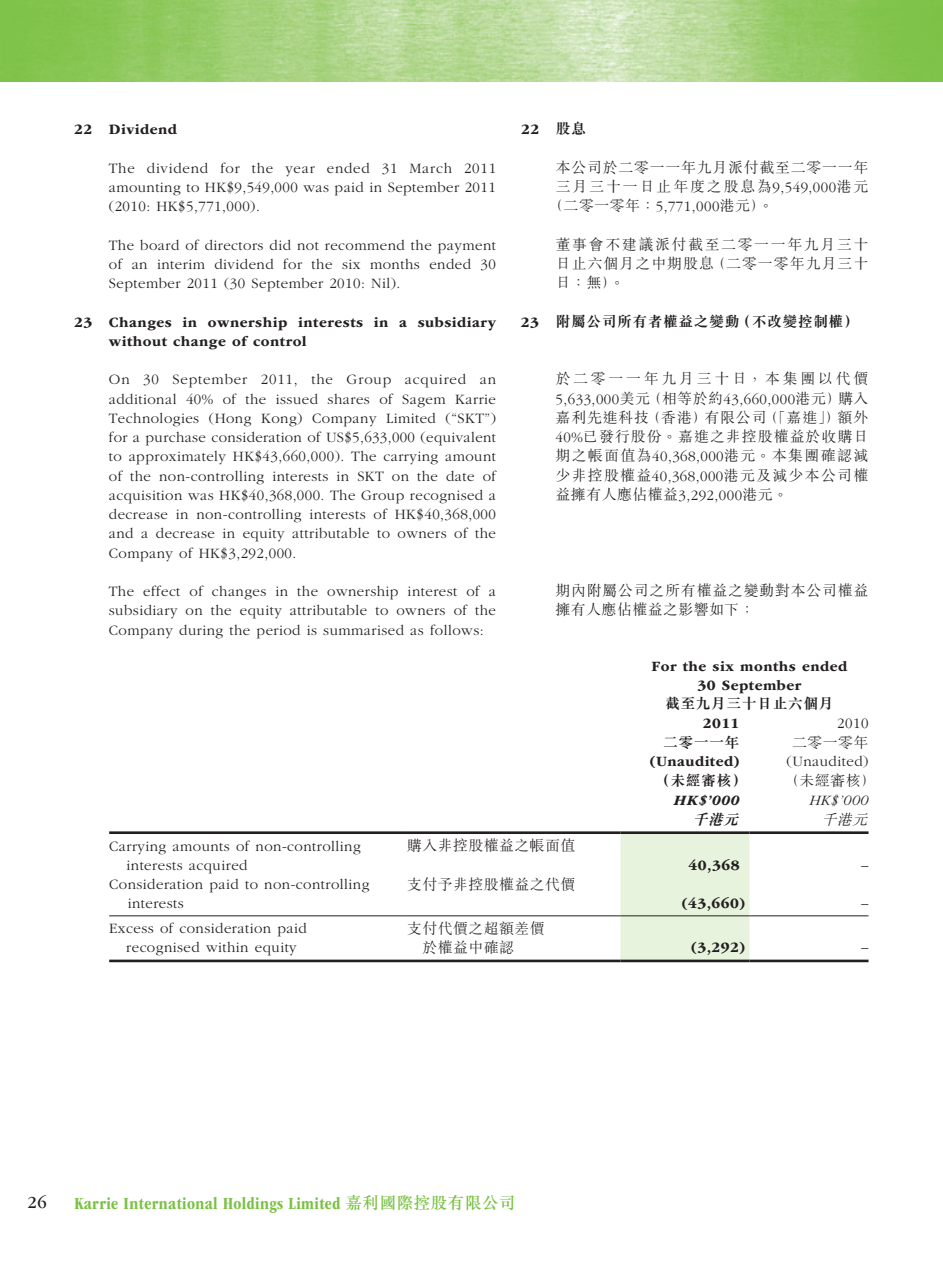
<style>
.page{position:relative;width:943px;height:1265px;background:#fff}
.page>*{position:absolute;margin:0;border:0;box-sizing:border-box;transform-origin:0 0}
.t1{font:700 condensed 17.5px "ITC Garamond Std";letter-spacing:.025em;color:#79c142}
.t2{font:17.5px "ITC Garamond Std";color:#231f20}
.t3{font:300 14.88px/19.2px "ITC Garamond Std";letter-spacing:.03em;color:#231f20;text-align:justify}
.t4{font:300 14.88px/19.2px "M Sung HK";letter-spacing:.055em;color:#231f20;text-align:justify}
.t5{font:700 14.88px/19.2px "ITC Garamond Std";letter-spacing:.03em;color:#231f20}
.t6{font:700 14.88px "M Sung HK";letter-spacing:.03em;color:#231f20}
.t7{font:300 14.88px/19.2px "M Sung HK";letter-spacing:.03em;color:#231f20}
.t8{font:300 14.88px "M Sung HK";letter-spacing:.13em;color:#231f20}
.t9{font:300 14.88px "M Sung HK";letter-spacing:.185em;color:#231f20}
.t10{font:italic 700 14.88px "ITC Garamond Std";color:#231f20}
.t11{font:italic 300 14.88px "ITC Garamond Std";color:#231f20}
.t12{font:italic 700 14.88px "M Sung HK";color:#231f20}
.t13{font:italic 300 14.88px "M Sung HK";color:#231f20}
.s1{font-family:"M Sung HK"}
.s2{font-family:"ITC Garamond Std"}
.s3{font-family:"M Sung HK";font-weight:500;font-stretch:normal;font-size:16.62px}
</style>
<div class="page">
<img style="left:0;top:0;width:943px;height:81px">
<div style="left:620px;top:834px;width:129px;height:126px;background:#e8f3de"></div>
<hr style="left:109px;top:831px;width:298px;height:3px;background:#231f20">
<hr style="left:407px;top:831px;width:213px;height:3px;background:#231f20">
<hr style="left:620px;top:831px;width:129px;height:3px;background:#231f20">
<hr style="left:749px;top:831px;width:119px;height:3px;background:#231f20">
<hr style="left:109px;top:915px;width:298px;height:1px;background:#231f20">
<hr style="left:407px;top:915px;width:213px;height:1px;background:#231f20">
<hr style="left:620px;top:915px;width:129px;height:1px;background:#231f20">
<hr style="left:749px;top:915px;width:119px;height:1px;background:#231f20">
<hr style="left:109px;top:960px;width:298px;height:2px;background:#231f20">
<hr style="left:407px;top:960px;width:213px;height:2px;background:#231f20">
<hr style="left:620px;top:960px;width:129px;height:2px;background:#231f20">
<hr style="left:749px;top:960px;width:119px;height:2px;background:#231f20">
<p class="t5" style="left:74px;top:120px;width:104px">22 Dividend</p>
<p class="t3" style="left:109px;top:159px;width:389px">The dividend for the year ended 31 March 2011 amounting to HK$9,549,000 was paid in September 2011 (2010: HK$5,771,000).</p>
<p class="t3" style="left:109px;top:236px;width:388px">The board of directors did not recommend the payment of an interim dividend for the six months ended 30<br>September 2011 (30 September 2010: Nil).</p>
<p class="t5" style="left:109px;top:312px;width:388px;text-indent:-35px">23 Changes in ownership interests in a subsidiary without change of control</p>
<p class="t3" style="left:109px;top:370px;width:389px">On 30 September 2011, the Group acquired an additional 40% of the issued shares of Sagem Karrie Technologies (Hong Kong) Company Limited (“SKT”) for a purchase consideration of US$5,633,000 (equivalent to approximately HK$43,660,000). The carrying amount of the non-controlling interests in SKT on the date of acquisition was HK$40,368,000. The Group recognised a decrease in non-controlling interests of HK$40,368,000 and a decrease in equity attributable to owners of the Company of HK$3,292,000.</p>
<p class="t3" style="left:109px;top:582px;width:388px">The effect of changes in the ownership interest of a subsidiary on the equity attributable to owners of the Company during the period is summarised as follows:</p>
<p class="t5" style="left:521px;top:120px;width:66px">22 <span class="s1">股息</span></p>
<p class="t4" style="left:556px;top:157px;width:314px">本公司於二零一一年九月派付截至二零一一年</p>
<p class="t8" style="left:556px;top:176px;width:314px">三月三十一日止年度之股息為<span class="s2">9,549,000</span>港元</p>
<p class="t4" style="left:548px;top:195px;width:227px">（二零一零年：<span class="s2">5,771,000</span>港元）。</p>
<p class="t4" style="left:555px;top:234px;width:314px">董事會不建議派付截至二零一一年九月三十日止六個月之中期股息（二零一零年九月三十日：無）。</p>
<p class="t6" style="left:521px;top:311px;width:339px"><span class="s2">23</span> 附屬公司所有者權益之變動（不改變控制權）</p>
<p class="t9" style="left:555px;top:368px;width:314px">於二零一一年九月三十日，本集團以代價</p>
<p class="t3" style="left:555px;top:390px;width:314px">5,633,000<span class="s1">美元（相等於約</span>43,660,000<span class="s1">港元）購入</span></p>
<p class="t4" style="left:555px;top:407px;width:314px">嘉利先進科技（香港）有限公司（「嘉進」）額外<span class="s2">40%</span>已發行股份。嘉進之非控股權益於收購日期之帳面值為<span class="s2">40,368,000</span>港元。本集團確認減少非控股權益<span class="s2">40,368,000</span>港元及減少本公司權益擁有人應佔權益<span class="s2">3,292,000</span>港元。</p>
<p class="t4" style="left:555px;top:580px;width:314px">期內附屬公司之所有權益之變動對本公司權益擁有人應佔權益之影響如下：</p>
<p class="t5" style="left:651px;top:656px;width:197px;text-align:center">For the six months ended<br>30 September</p>
<p class="t6" style="left:665px;top:693px;width:170px">截至九月三十日止六個月</p>
<p class="t5" style="left:702px;top:713px;width:38px">2011</p>
<p class="t3" style="left:837px;top:714px;width:33px">2010</p>
<p class="t6" style="left:663px;top:732px;width:78px">二零一一年</p>
<p class="t4" style="left:792px;top:732px;width:78px">二零一零年</p>
<p class="t5" style="left:650px;top:752px;width:91px">(Unaudited)</p>
<p class="t3" style="left:786px;top:752px;width:83px">(Unaudited)</p>
<p class="t6" style="left:655px;top:770px;width:93px">（未經審核）</p>
<p class="t4" style="left:784px;top:770px;width:93px">（未經審核）</p>
<p class="t10" style="left:673px;top:792px;width:67px">HK$’000</p>
<p class="t11" style="left:809px;top:792px;width:60px">HK$’000</p>
<p class="t12" style="left:692px;top:809px;width:52px">千港元</p>
<p class="t13" style="left:821px;top:809px;width:52px">千港元</p>
<p class="t3" style="left:126px;top:837px;width:236px;text-indent:-17px">Carrying amounts of non-controlling interests acquired</p>
<p class="t7" style="left:407px;top:836px;width:170px">購入非控股權益之帳面值</p>
<p class="t3" style="left:128px;top:875px;width:243px;text-indent:-19px">Consideration paid to non-controlling interests</p>
<p class="t7" style="left:407px;top:874px;width:170px">支付予非控股權益之代價</p>
<p class="t3" style="left:109px;top:919px;width:199px;text-align:center">Excess of consideration paid recognised within equity</p>
<p class="t7" style="left:422px;top:918px;width:124px;text-indent:-15px">支付代價之超額差價於權益中確認</p>
<p class="t2" style="left:28px;top:1193px;width:21px">26</p>
<p class="t1" style="left:74px;top:1193px;width:443px">Karrie International Holdings Limited <span class="s3">嘉利國際控股有限公司</span></p>
<p class="t5" style="left:688px;top:856px;width:52px">40,368</p>
<p class="t3" style="left:861px;top:856px;width:9px">–</p>
<p class="t5" style="left:682px;top:894px;width:65px">(43,660)</p>
<p class="t3" style="left:861px;top:894px;width:9px">–</p>
<p class="t5" style="left:691px;top:938px;width:55px">(3,292)</p>
<p class="t3" style="left:861px;top:938px;width:9px">–</p>
</div>
